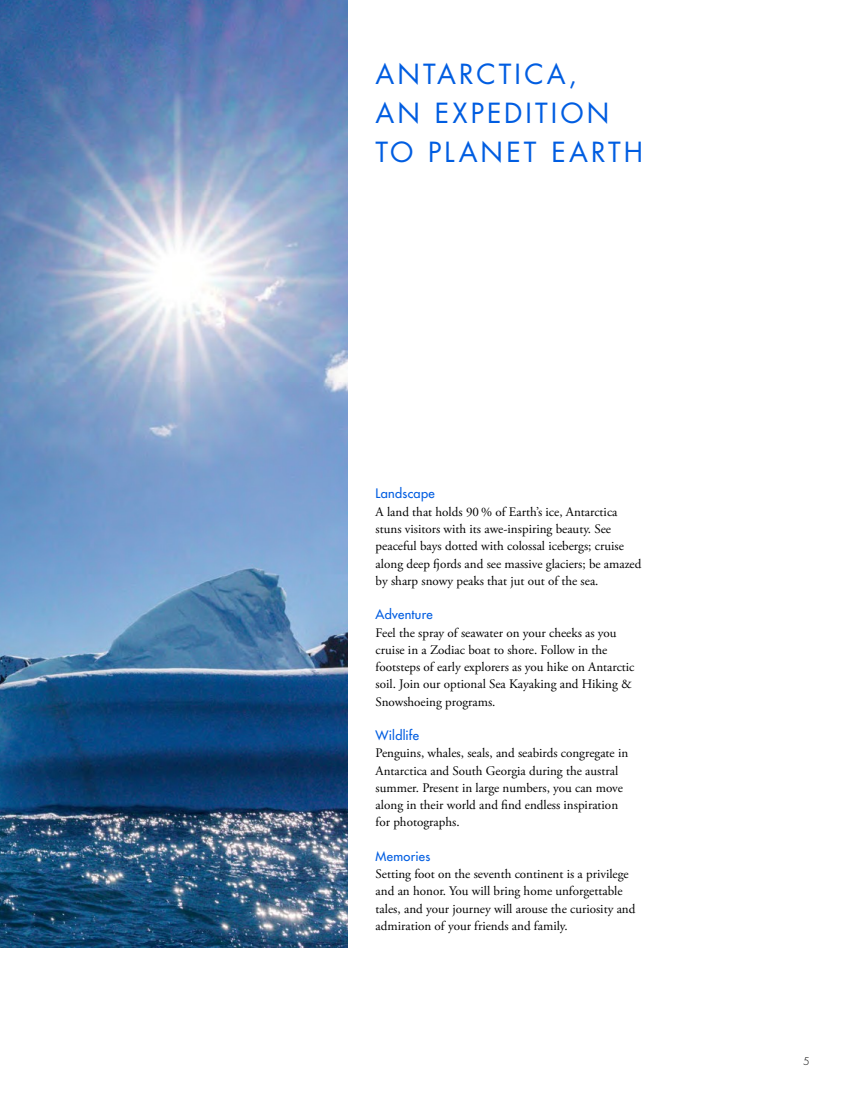
<style>
.page{position:relative;width:851px;height:1106px;background:#fff}
.page>*{position:absolute;margin:0;border:0;box-sizing:border-box;transform-origin:0 0}
.t1{font:27px/39px "Futura Std";letter-spacing:.11em;color:#005de1}
.t2{font:13.05px/17.2px "Adobe Garamond Pro";color:#000}
.t3{font:500 12.75px "Futura Std";letter-spacing:.02em;color:#005de1}
.t4{font:300 10.5px "Futura Std";color:#000}
</style>
<div class="page">
<img style="left:0;top:0;width:347px;height:947px">
<h1 class="t1" style="left:375px;top:55px;width:269px">ANTARCTICA,<br>AN EXPEDITION<br>TO PLANET EARTH</h1>
<p class="t3" style="left:375px;top:486px;width:61px">Landscape</p>
<p class="t2" style="left:375px;top:503px;width:267px">A land that holds 90 % of Earth’s ice, Antarctica stuns visitors with its awe-inspiring beauty. See peaceful bays dotted with colossal icebergs; cruise along deep fjords and see massive glaciers; be amazed by sharp snowy peaks that jut out of the sea.</p>
<p class="t3" style="left:375px;top:606px;width:58px">Adventure</p>
<p class="t2" style="left:375px;top:624px;width:260px">Feel the spray of seawater on your cheeks as you cruise in a Zodiac boat to shore. Follow in the footsteps of early explorers as you hike on Antarctic soil. Join our optional Sea Kayaking and Hiking &amp; Snowshoeing programs.</p>
<p class="t3" style="left:375px;top:727px;width:45px">Wildlife</p>
<p class="t2" style="left:375px;top:745px;width:254px">Penguins, whales, seals, and seabirds congregate in Antarctica and South Georgia during the austral summer. Present in large numbers, you can move along in their world and find endless inspiration for photographs.</p>
<p class="t3" style="left:375px;top:848px;width:56px">Memories</p>
<p class="t2" style="left:375px;top:865px;width:261px">Setting foot on the seventh continent is a privilege and an honor. You will bring home unforgettable tales, and your journey will arouse the curiosity and admiration of your friends and family.</p>
<p class="t4" style="left:803px;top:1054px;width:8px">5</p>
</div>
